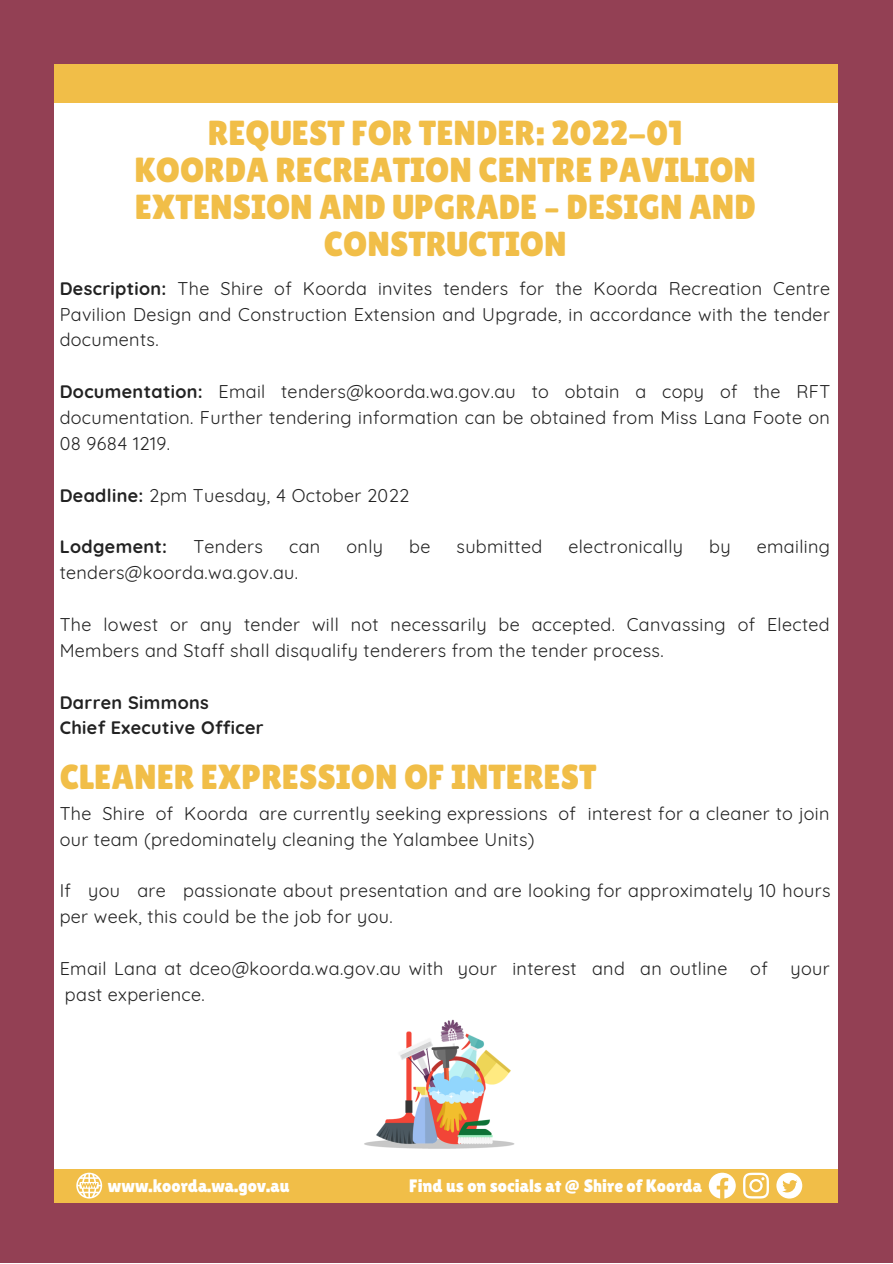
<style>
.page{position:relative;width:893px;height:1264px;background:#fff}
.page>*{position:absolute;margin:0;border:0;box-sizing:border-box;transform-origin:0 0}
.t1{font:34.65px/37px "Lilita One";color:#f1be48;text-align:center}
.t2{font:18px/25.8px "Quicksand";letter-spacing:.02em;color:#222}
.t3{font:18px "Lilita One";color:#fff}
.t4{font:700 18px/25.8px "Quicksand";letter-spacing:.02em;color:#222}
.s1{font-weight:700}
</style>
<div class="page">
<div style="left:0;top:0;width:892px;height:1262px;background:#934054"></div>
<div style="left:55px;top:64px;width:782px;height:34px;background:#f1be48"></div>
<div style="left:55px;top:81px;width:782px;height:1109px;background:#fff"></div>
<div style="left:55px;top:1169px;width:782px;height:33px;background:#f1be48"></div>
<div style="left:55px;top:68px;width:782px;height:34px;background:#f1be48"></div>
<svg style="left:76px;top:1172px;width:26px;height:26px"></svg>
<svg style="left:708px;top:1172px;width:27px;height:26px"></svg>
<svg style="left:743px;top:1172px;width:25px;height:26px"></svg>
<svg style="left:776px;top:1172px;width:26px;height:26px"></svg>
<img style="left:364px;top:1019px;width:151px;height:130px">
<h1 class="t1" style="left:134px;top:114px;width:623px">REQUEST FOR TENDER: 2022-01<br>KOORDA RECREATION CENTRE PAVILION<br>EXTENSION AND UPGRADE – DESIGN AND<br>CONSTRUCTION</h1>
<p class="t2" style="left:60px;top:275px;width:772px;text-align:justify"><span class="s1">Description:</span> The Shire of Koorda invites tenders for the Koorda Recreation Centre Pavilion Design and Construction Extension and Upgrade, in accordance with the tender documents.</p>
<p class="t2" style="left:60px;top:378px;width:772px;text-align:justify"><span class="s1">Documentation:</span> Email tenders@koorda.wa.gov.au to obtain a copy of the RFT documentation. Further tendering information can be obtained from Miss Lana Foote on 08 9684 1219.</p>
<p class="t2" style="left:60px;top:482px;width:351px"><span class="s1">Deadline:</span> 2pm Tuesday, 4 October 2022</p>
<p class="t4" style="left:60px;top:534px;width:109px">Lodgement:</p>
<p class="t2" style="left:193px;top:534px;width:71px">Tenders</p>
<p class="t2" style="left:289px;top:534px;width:33px">can</p>
<p class="t2" style="left:346px;top:534px;width:38px">only</p>
<p class="t2" style="left:409px;top:534px;width:23px">be</p>
<p class="t2" style="left:456px;top:534px;width:87px">submitted</p>
<p class="t2" style="left:568px;top:534px;width:116px">electronically</p>
<p class="t2" style="left:709px;top:534px;width:23px">by</p>
<p class="t2" style="left:756px;top:534px;width:75px">emailing</p>
<p class="t2" style="left:60px;top:559px;width:240px">tenders@koorda.wa.gov.au.</p>
<p class="t2" style="left:60px;top:611px;width:771px">The lowest or any tender will not necessarily be accepted. Canvassing of Elected<br>Members and Staff shall disqualify tenderers from the tender process.</p>
<p class="t4" style="left:60px;top:689px;width:205px">Darren Simmons<br>Chief Executive Officer</p>
<h1 class="t1" style="left:60px;top:758px;width:538px">CLEANER EXPRESSION OF INTEREST</h1>
<p class="t2" style="left:60px;top:800px;width:771px">The Shire of Koorda are currently seeking expressions of interest for a cleaner to join our team (predominately cleaning the Yalambee Units)</p>
<p class="t2" style="left:60px;top:877px;width:772px">If you are passionate about presentation and are looking for approximately 10 hours per week, this could be the job for you.</p>
<p class="t2" style="left:60px;top:955px;width:669px">Email Lana at dceo@koorda.wa.gov.au with your interest and an outline</p>
<p class="t2" style="left:750px;top:955px;width:19px">of</p>
<p class="t2" style="left:790px;top:955px;width:41px">your</p>
<p class="t2" style="left:65px;top:981px;width:141px">past experience.</p>
<p class="t3" style="left:108px;top:1170px;width:183px">www.koorda.wa.gov.au</p>
<p class="t3" style="left:409px;top:1170px;width:294px">Find us on socials at @ Shire of Koorda</p>
<p class="t3" style="left:108px;top:1174px;width:183px">www.koorda.wa.gov.au</p>
<p class="t3" style="left:409px;top:1174px;width:294px">Find us on socials at @ Shire of Koorda</p>
</div>
